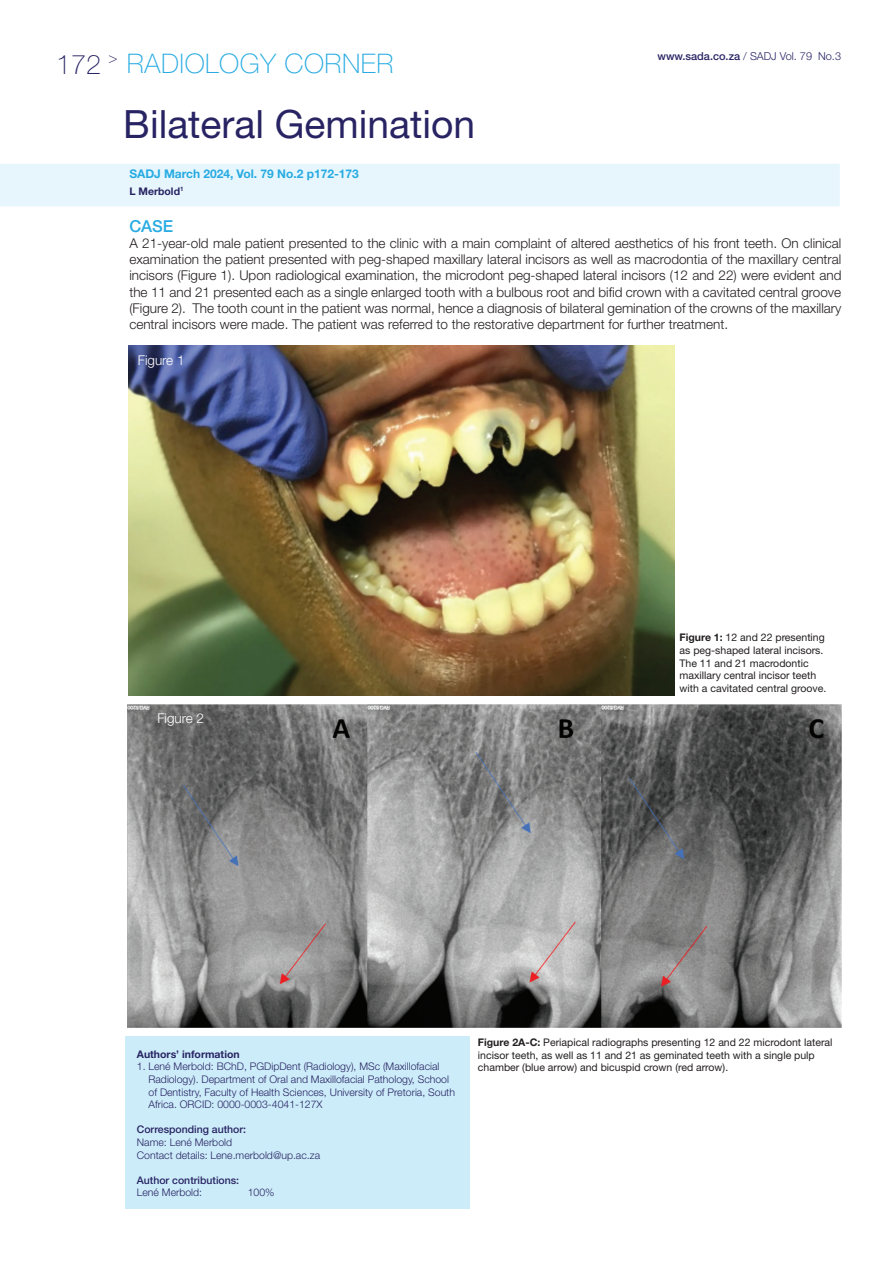
<style>
.page{position:relative;width:893px;height:1263px;background:#fff}
.page>*{position:absolute;margin:0;border:0;box-sizing:border-box;transform-origin:0 0}
.t1{font:39px "Helvetica Neue LT Std";color:#282463}
.t2{font:100 27px "Helvetica Neue LT Std";letter-spacing:.02em;color:#27abe2}
.t3{font:500 16.5px "Helvetica Neue LT Std";color:#27abe2}
.t4{font:100 15px "Helvetica Neue LT Std";color:#282463}
.t5{font:300 13.5px/16.2px "Helvetica Neue LT Std";color:#231f20;text-align:justify}
.t6{font:300 13.5px "Helvetica Neue LT Std";color:#fff}
.t7{font:700 12px "Helvetica Neue LT Std";color:#27abe2}
.t8{font:300 10.95px "Helvetica Neue LT Std";color:#282463}
.t9{font:10.5px/12.6px "Helvetica Neue LT Std";color:#231f20}
.t10{font:300 10.5px/12.6px "Helvetica Neue LT Std";color:#282463}
.t11{font:500 10.5px "Helvetica Neue LT Std";color:#282463}
.t12{font:700 10.5px "Helvetica Neue LT Std";color:#282463}
.s1{color:#282463}
.s2{font-weight:500}
.s3{font-weight:700}
</style>
<div class="page">
<div style="left:0;top:164px;width:840px;height:42px;background:#e7f6fc"></div>
<div style="left:125px;top:1036px;width:344px;height:172px;background:#ccecf9"></div>
<img style="left:128px;top:346px;width:546px;height:349px">
<img style="left:128px;top:704px;width:713px;height:323px">
<h2 class="t2" style="left:56px;top:48px;width:339px"><span class="s1">172</span> RADIOLOGY CORNER</h2>
<p class="t4" style="left:109px;top:50px;width:10px">&gt;</p>
<h1 class="t1" style="left:123px;top:101px;width:353px">Bilateral Gemination</h1>
<p class="t7" style="left:129px;top:166px;width:231px">SADJ March 2024, Vol. 79 No.2 p172-173</p>
<p class="t12" style="left:129px;top:184px;width:56px">L Merbold<sup>1</sup></p>
<p class="t8" style="left:657px;top:49px;width:185px"><span class="s2">www.sada.co.za</span> / SADJ Vol. 79 No.3</p>
<p class="t3" style="left:129px;top:216px;width:46px">CASE</p>
<p class="t5" style="left:129px;top:235px;width:714px">A 21-year-old male patient presented to the clinic with a main complaint of altered aesthetics of his front teeth. On clinical examination the patient presented with peg-shaped maxillary lateral incisors as well as macrodontia of the maxillary central incisors (Figure 1). Upon radiological examination, the microdont peg-shaped lateral incisors (12 and 22) were evident and the 11 and 21 presented each as a single enlarged tooth with a bulbous root and bifid crown with a cavitated central groove (Figure 2). The tooth count in the patient was normal, hence a diagnosis of bilateral gemination of the crowns of the maxillary central incisors were made. The patient was referred to the restorative department for further treatment.</p>
<p class="t6" style="left:138px;top:352px;width:48px">Figure 1</p>
<p class="t6" style="left:157px;top:710px;width:48px">Figure 2</p>
<p class="t9" style="left:679px;top:631px;width:148px"><span class="s3">Figure 1:</span> 12 and 22 presenting as peg-shaped lateral incisors.<br>The 11 and 21 macrodontic maxillary central incisor teeth with a cavitated central groove.</p>
<p class="t12" style="left:137px;top:1047px;width:104px">Authors’ information</p>
<p class="t10" style="left:149px;top:1060px;width:308px;text-indent:-12px">1. Lené Merbold: BChD, PGDipDent (Radiology), MSc (Maxillofacial Radiology). Department of Oral and Maxillofacial Pathology, School of Dentistry, Faculty of Health Sciences, University of Pretoria, South Africa. ORCID: 0000-0003-4041-127X</p>
<p class="t11" style="left:137px;top:1123px;width:111px">Corresponding author:</p>
<p class="t10" style="left:137px;top:1136px;width:185px">Name: Lené Merbold<br>Contact details: Lene.merbold@up.ac.za</p>
<p class="t11" style="left:137px;top:1174px;width:104px">Author contributions:</p>
<p class="t10" style="left:137px;top:1186px;width:67px">Lené Merbold:</p>
<p class="t10" style="left:248px;top:1186px;width:28px">100%</p>
<p class="t9" style="left:478px;top:1036px;width:356px"><span class="s3">Figure 2A-C:</span> Periapical radiographs presenting 12 and 22 microdont lateral incisor teeth, as well as 11 and 21 as geminated teeth with a single pulp chamber (blue arrow) and bicuspid crown (red arrow).</p>
</div>
